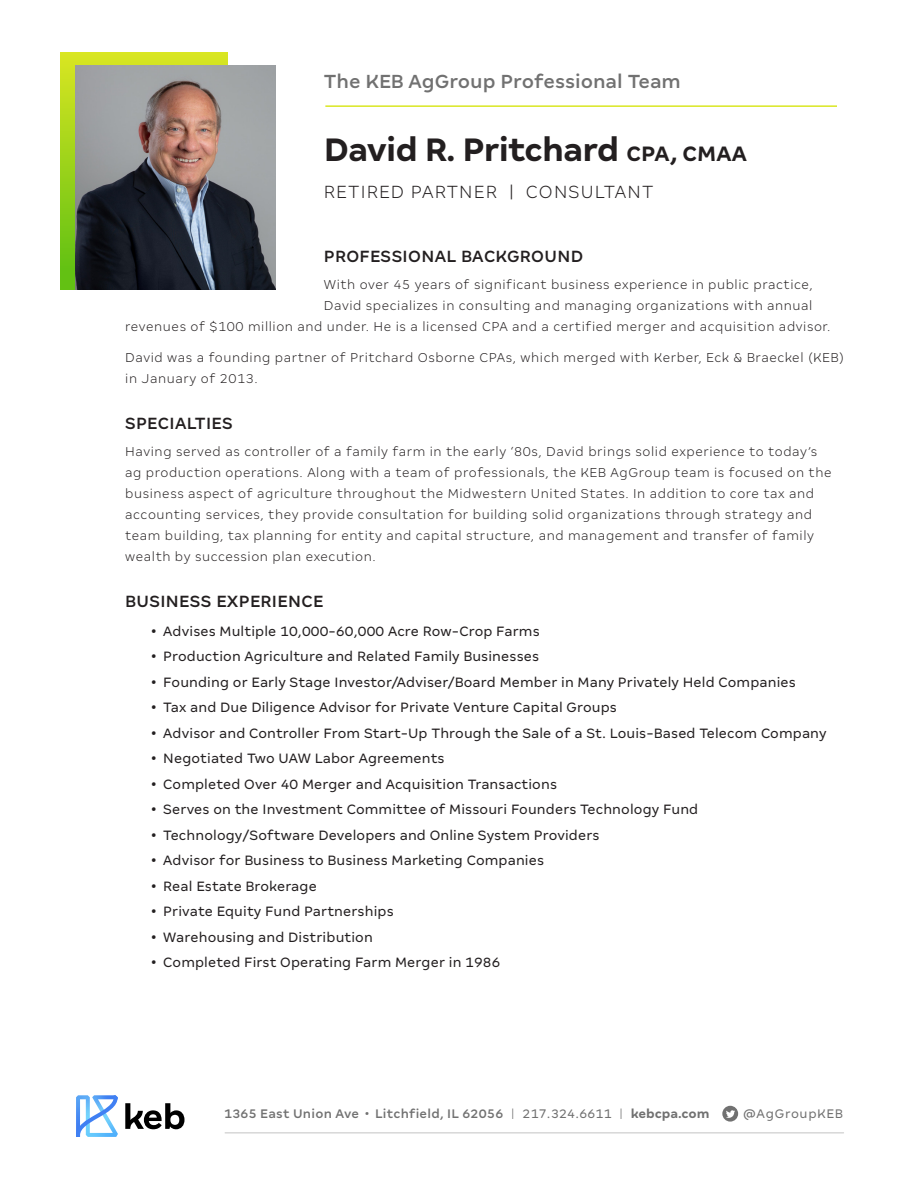
<style>
.page{position:relative;width:918px;height:1188px;background:#fff}
.page>*{position:absolute;margin:0;border:0;box-sizing:border-box;transform-origin:0 0}
.t1{font:700 36px "KE Bsans";letter-spacing:-.025em;color:#231f20}
.t2{font:500 21px "KE Bsans";color:#717171}
.t3{font:300 19.5px "KE Bsans";letter-spacing:.06em;color:#231f20}
.t4{font:500 18px "KE Bsans";letter-spacing:.02em;color:#231f20}
.Body_Text{font:15px "KE Bsans";letter-spacing:.01em;color:#231f20}
.t5{font:300 14.25px/21px "KE Bsans";letter-spacing:.04em;color:#231f20}
.t6{font:500 13.8px "KE Bsans";letter-spacing:.02em;color:#717171}
.t7{font:13.8px "KE Bsans";letter-spacing:.05em;color:#717171}
.s1{font-size:23.1px}
.s2{font-size:27px}
.s3{font-weight:700}
.s4{font-weight:300}
.s5{font-weight:400}
</style>
<div class="page">
<hr style="left:325px;top:105px;width:512px;height:2px;background:#dae622">
<svg style="left:61px;top:53px;width:167px;height:237px;background:#aed720"></svg>
<img style="left:75px;top:66px;width:201px;height:224px">
<svg style="left:76px;top:1095px;width:42px;height:42px"></svg>
<svg style="left:125px;top:1103px;width:59px;height:26px"></svg>
<svg style="left:722px;top:1106px;width:16px;height:16px"></svg>
<hr style="left:225px;top:1132px;width:619px;height:1px;background:#c6c6c6">
<p class="t2" style="left:324px;top:69px;width:358px">The KEB AgGroup Professional Team</p>
<p class="t1" style="left:324px;top:128px;width:425px">David R. Pritchard <span class="s1">cpa</span><span class="s2">,</span> <span class="s1">cmaa</span></p>
<p class="t3" style="left:324px;top:181px;width:331px">RETIRED PARTNER | CONSULTANT</p>
<p class="t4" style="left:324px;top:245px;width:261px">PROFESSIONAL BACKGROUND</p>
<p class="t5" style="left:324px;top:274px;width:490px">With over 45 years of significant business experience in public practice,</p>
<p class="t5" style="left:324px;top:295px;width:490px">David specializes in consulting and managing organizations with annual</p>
<p class="t5" style="left:125px;top:316px;width:707px">revenues of $100 million and under. He is a licensed CPA and a certified merger and acquisition advisor.</p>
<p class="t5" style="left:125px;top:347px;width:720px">David was a founding partner of Pritchard Osborne CPAs, which merged with Kerber, Eck &amp; Braeckel (KEB) in January of 2013.</p>
<p class="t4" style="left:125px;top:413px;width:109px">SPECIALTIES</p>
<p class="t5" style="left:125px;top:441px;width:708px">Having served as controller of a family farm in the early ‘80s, David brings solid experience to today’s ag production operations. Along with a team of professionals, the KEB AgGroup team is focused on the business aspect of agriculture throughout the Midwestern United States. In addition to core tax and accounting services, they provide consultation for building solid organizations through strategy and team building, tax planning for entity and capital structure, and management and transfer of family wealth by succession plan execution.</p>
<p class="t4" style="left:125px;top:591px;width:199px">BUSINESS EXPERIENCE</p>
<p class="Body_Text" style="left:151px;top:623px;width:390px"><span class="s3">•</span> Advises Multiple 10,000-60,000 Acre Row-Crop Farms</p>
<p class="Body_Text" style="left:151px;top:648px;width:390px"><span class="s3">•</span> Production Agriculture and Related Family Businesses</p>
<p class="Body_Text" style="left:151px;top:674px;width:647px"><span class="s3">•</span> Founding or Early Stage Investor/Adviser/Board Member in Many Privately Held Companies</p>
<p class="Body_Text" style="left:151px;top:699px;width:468px"><span class="s3">•</span> Tax and Due Diligence Advisor for Private Venture Capital Groups</p>
<p class="Body_Text" style="left:151px;top:725px;width:677px"><span class="s3">•</span> Advisor and Controller From Start-Up Through the Sale of a St. Louis-Based Telecom Company</p>
<p class="Body_Text" style="left:151px;top:750px;width:295px"><span class="s3">•</span> Negotiated Two UAW Labor Agreements</p>
<p class="Body_Text" style="left:151px;top:776px;width:408px"><span class="s3">•</span> Completed Over 40 Merger and Acquisition Transactions</p>
<p class="Body_Text" style="left:151px;top:801px;width:549px"><span class="s3">•</span> Serves on the Investment Committee of Missouri Founders Technology Fund</p>
<p class="Body_Text" style="left:151px;top:827px;width:450px"><span class="s3">•</span> Technology/Software Developers and Online System Providers</p>
<p class="Body_Text" style="left:151px;top:852px;width:395px"><span class="s3">•</span> Advisor for Business to Business Marketing Companies</p>
<p class="Body_Text" style="left:151px;top:878px;width:168px"><span class="s3">•</span> Real Estate Brokerage</p>
<p class="Body_Text" style="left:151px;top:903px;width:244px"><span class="s3">•</span> Private Equity Fund Partnerships</p>
<p class="Body_Text" style="left:151px;top:929px;width:224px"><span class="s3">•</span> Warehousing and Distribution</p>
<p class="Body_Text" style="left:151px;top:954px;width:351px"><span class="s3">•</span> Completed First Operating Farm Merger in 1986</p>
<p class="t6" style="left:224px;top:1106px;width:487px">1365 East Union Ave • Litchfield, IL 62056 <span class="s4">|</span> <span class="s5">217.324.6611</span> <span class="s4">|</span> <span class="s3">kebcpa.com</span></p>
<p class="t7" style="left:743px;top:1106px;width:101px">@AgGroupKEB</p>
</div>
